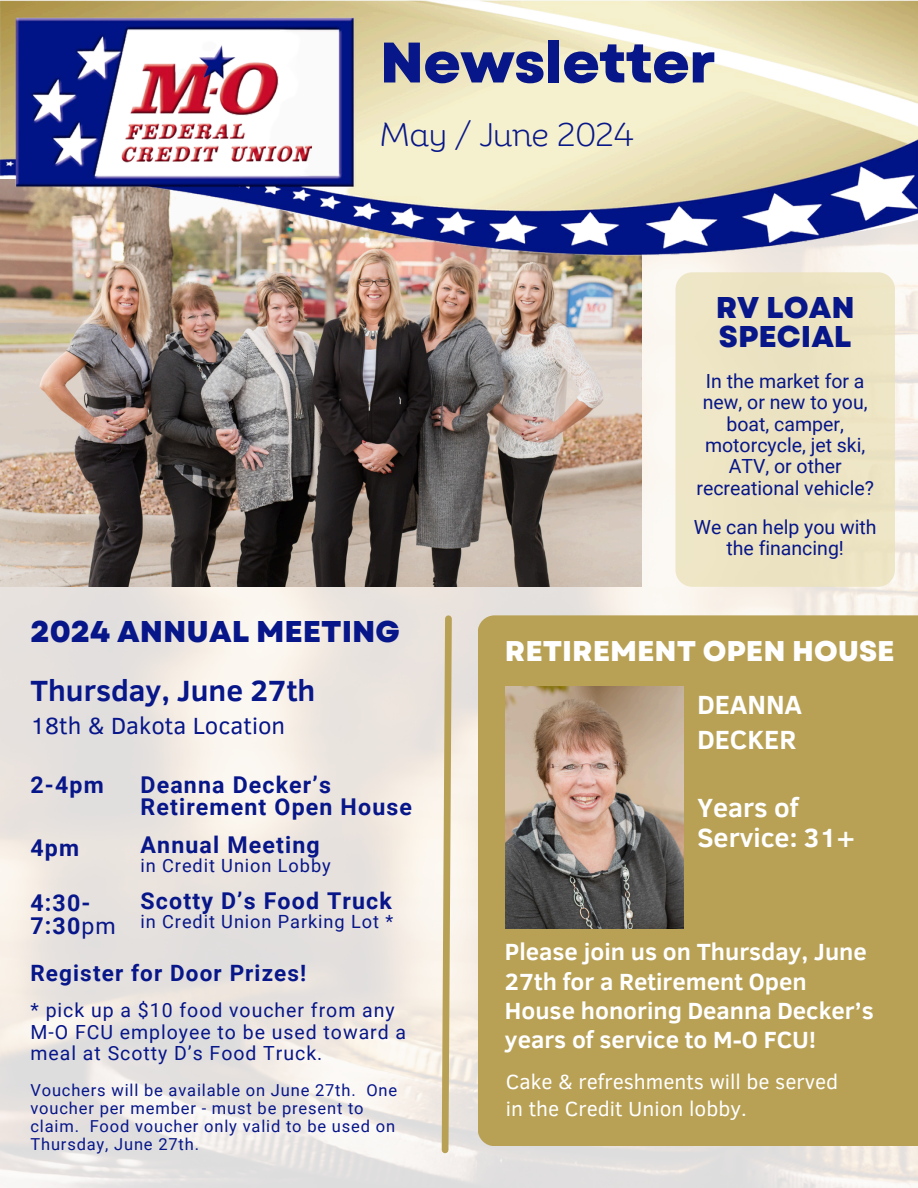
<style>
.page{position:relative;width:918px;height:1188px;background:#fff}
.page>*{position:absolute;margin:0;border:0;box-sizing:border-box;transform-origin:0 0}
.t1{font:800 57px "Garet";letter-spacing:-.015em;color:#071689}
.t2{font:300 31.95px "Binate Display";letter-spacing:-.015em;color:#071689}
.t3{font:800 30px/29.2px "Garet";color:#071689}
.t4{font:700 30px "Clear Sans";color:#071689}
.t5{font:800 28.5px "Garet";color:#fff}
.t6{font:700 27px/34.8px "Clear Sans";color:#fff}
.t7{font:700 24px/29.2px "Clear Sans";color:#fff}
.t8{font:24px "Clear Sans";color:#071689}
.t9{font:700 23.1px/22.6px "Roboto";letter-spacing:.05em;color:#071689}
.t10{font:700 22.5px "Roboto";letter-spacing:.05em;color:#071689}
.t11{font:21px/27px "Clear Sans";color:#fff}
.t12{font:19.5px/21.3px "Roboto";color:#071689;text-align:center}
.t13{font:19.5px/21.3px "Roboto";letter-spacing:.05em;color:#071689}
.t14{font:18.15px "Roboto";letter-spacing:.05em;color:#071689}
.t15{font:16.5px/18px "Roboto";letter-spacing:.05em;color:#071689}
.s1{font-weight:400}
</style>
<div class="page">
<img style="left:0;top:256px;width:918px;height:932px">
<div style="left:675px;top:272px;width:220px;height:315px;background:#ede4c3;border-radius:17px"></div>
<img style="left:0;top:256px;width:641px;height:331px">
<img style="left:0;top:0;width:918px;height:256px">
<div style="left:478px;top:615px;width:440px;height:531px;background:#b8a155"></div>
<svg style="left:438px;top:612px;width:17px;height:545px;background:#dccfad"></svg>
<img style="left:506px;top:686px;width:178px;height:242px">
<h3 class="t1" style="left:380px;top:21px;width:338px">Newsletter</h3>
<h1 class="t2" style="left:380px;top:104px;width:255px">May / June 2024</h1>
<h3 class="t3" style="left:716px;top:293px;width:141px">RV LOAN<br>SPECIAL</h3>
<p class="t12" style="left:696px;top:371px;width:179px">In the market for a new, or new to you, boat, camper, motorcycle, jet ski,<br>ATV, or other recreational vehicle?</p>
<p class="t12" style="left:694px;top:517px;width:184px">We can help you with the financing!</p>
<h2 class="t3" style="left:30px;top:617px;width:371px">2024 ANNUAL MEETING</h2>
<p class="t4" style="left:30px;top:669px;width:286px">Thursday, June 27th</p>
<p class="t8" style="left:30px;top:708px;width:256px">18th &amp; Dakota Location</p>
<h6 class="t5" style="left:505px;top:630px;width:391px">RETIREMENT OPEN HOUSE</h6>
<h3 class="t6" style="left:697px;top:686px;width:106px">DEANNA<br>DECKER</h3>
<p class="t9" style="left:141px;top:774px;width:273px">Deanna Decker’s<br>Retirement Open House</p>
<h6 class="t9" style="left:141px;top:834px;width:181px">Annual Meeting</h6>
<p class="t14" style="left:141px;top:856px;width:192px">in Credit Union Lobby</p>
<p class="t9" style="left:141px;top:890px;width:253px">Scotty D’s Food Truck</p>
<p class="t14" style="left:141px;top:911px;width:254px">in Credit Union Parking Lot *</p>
<p class="t9" style="left:30px;top:774px;width:75px">2-4pm</p>
<h3 class="t6" style="left:697px;top:791px;width:159px;line-height:30.3px">Years of<br>Service: 31+</h3>
<h6 class="t9" style="left:30px;top:837px;width:50px">4pm</h6>
<p class="t9" style="left:30px;top:892px;width:87px">4:30-<br>7:30<span class="s1">pm</span></p>
<p class="t10" style="left:30px;top:961px;width:277px">Register for Door Prizes!</p>
<h2 class="t13" style="left:30px;top:1000px;width:377px">* pick up a $10 food voucher from any<br>M-O FCU employee to be used toward a meal at Scotty D’s Food Truck.</h2>
<p class="t15" style="left:30px;top:1082px;width:368px">Vouchers will be available on June 27th. One voucher per member - must be present to claim. Food voucher only valid to be used on Thursday, June 27th.</p>
<h6 class="t11" style="left:506px;top:1067px;width:334px">Cake &amp; refreshments will be served in the Credit Union lobby.</h6>
<h6 class="t7" style="left:505px;top:936px;width:370px">Please join us on Thursday, June<br>27th for a Retirement Open<br>House honoring Deanna Decker’s years of service to M-O FCU!</h6>
</div>
